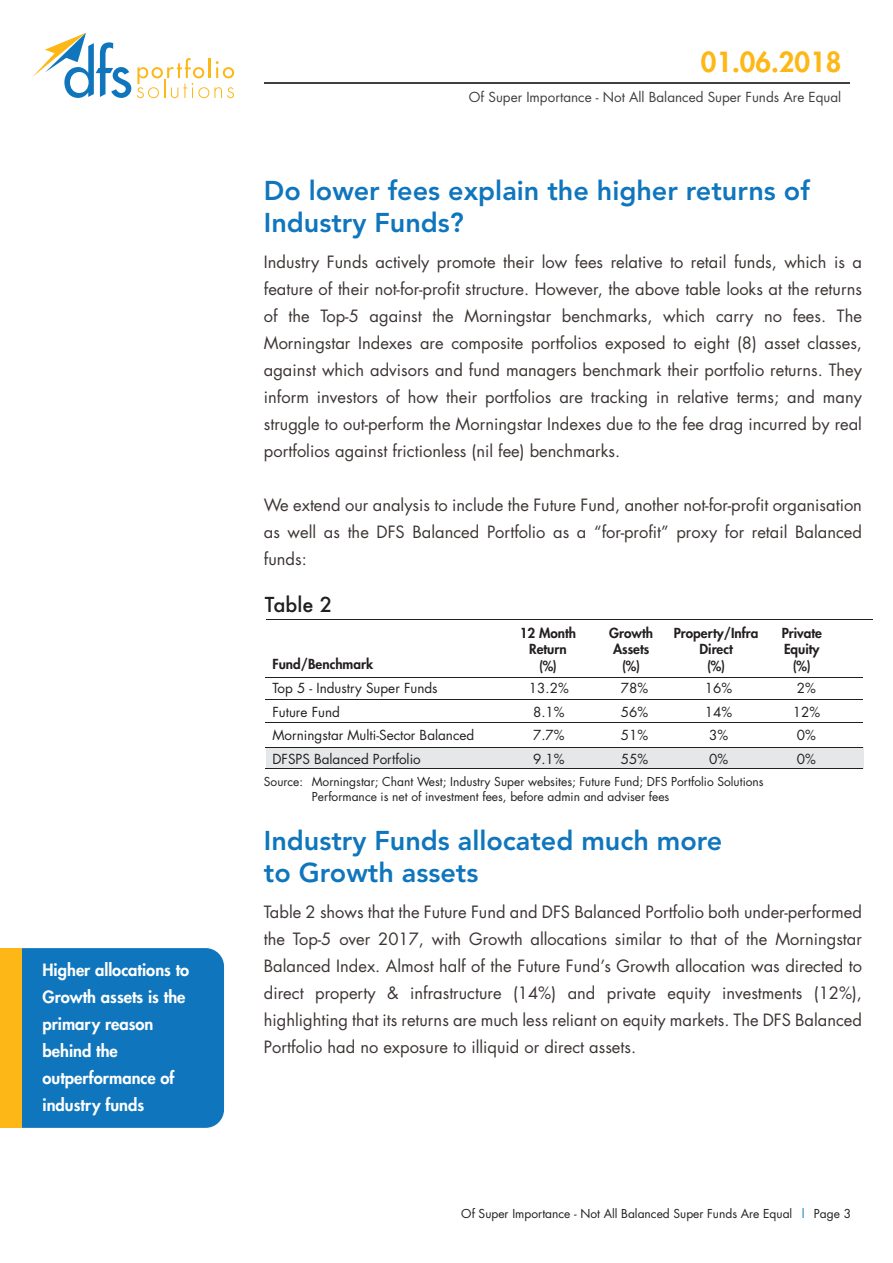
<style>
.page{position:relative;width:893px;height:1263px;background:#fff}
.page>*{position:absolute;margin:0;border:0;box-sizing:border-box;transform-origin:0 0}
.t1{font:800 27px/32.4px "Avenir";color:#0f76bd}
.t2{font:800 27px "Futura";color:#fdb716}
.t3{font:500 20.1px "Futura";color:#231f20}
.t4{font:16.5px/27px "Futura";color:#3c3533;text-align:justify}
.t5{font:800 16.5px/27px "Futura";color:#fff}
.t6{font:13.5px "Futura";color:#231f20}
.t7{font:800 13.5px/16.2px "Futura";color:#231f20;text-align:center}
.t8{font:13.5px "Futura";color:#404041}
.t9{font:12px/14.4px "Futura";color:#231f20}
.s1{color:#0f76bd}
</style>
<div class="page">
<div style="left:266px;top:747px;width:597px;height:22px;background:#e6e7e8"></div>
<div style="left:21px;top:948px;width:203px;height:180px;background:#0f76bd"></div>
<div style="left:0;top:948px;width:21px;height:180px;background:#fdb716"></div>
<hr style="left:266px;top:699px;width:597px;height:1px;background:#231f20">
<hr style="left:266px;top:619px;width:606px;height:1px;background:#231f20">
<hr style="left:266px;top:677px;width:597px;height:1px;background:#231f20">
<hr style="left:266px;top:747px;width:597px;height:1px;background:#231f20">
<hr style="left:266px;top:768px;width:597px;height:1px;background:#231f20">
<hr style="left:266px;top:722px;width:597px;height:1px;background:#231f20">
<svg style="left:32px;top:33px;width:99px;height:65px"></svg>
<svg style="left:137px;top:58px;width:97px;height:40px"></svg>
<hr style="left:264px;top:83px;width:585px;height:1px;background:#404041">
<p class="t5" style="left:43px;top:957px;width:148px">Higher allocations to<br>Growth assets is the primary reason behind the outperformance of industry funds</p>
<h1 class="t2" style="left:701px;top:47px;width:142px">01.06.2018</h1>
<p class="t8" style="left:469px;top:90px;width:374px">Of Super Importance - Not All Balanced Super Funds Are Equal</p>
<h1 class="t1" style="left:264px;top:174px;width:547px">Do lower fees explain the higher returns of<br>Industry Funds?</h1>
<p class="t4" style="left:264px;top:249px;width:600px">Industry Funds actively promote their low fees relative to retail funds, which is a feature of their not-for-profit structure. However, the above table looks at the returns of the Top-5 against the Morningstar benchmarks, which carry no fees. The Morningstar Indexes are composite portfolios exposed to eight (8) asset classes, against which advisors and fund managers benchmark their portfolio returns. They inform investors of how their portfolios are tracking in relative terms; and many struggle to out-perform the Morningstar Indexes due to the fee drag incurred by real portfolios against frictionless (nil fee) benchmarks.</p>
<p class="t4" style="left:264px;top:492px;width:600px">We extend our analysis to include the Future Fund, another not-for-profit organisation as well as the DFS Balanced Portfolio as a “for-profit” proxy for retail Balanced funds:</p>
<p class="t3" style="left:265px;top:595px;width:69px">Table 2</p>
<p class="t7" style="left:520px;top:625px;width:58px">12 Month<br>Return (%)</p>
<p class="t7" style="left:609px;top:625px;width:45px">Growth<br>Assets (%)</p>
<p class="t7" style="left:674px;top:625px;width:86px">Property/Infra<br>Direct<br>(%)</p>
<p class="t7" style="left:782px;top:625px;width:42px">Private<br>Equity (%)</p>
<p class="t7" style="left:272px;top:656px;width:102px">Fund/Benchmark</p>
<p class="t6" style="left:272px;top:680px;width:167px">Top 5 - Industry Super Funds</p>
<p class="t6" style="left:529px;top:680px;width:41px">13.2%</p>
<p class="t6" style="left:621px;top:680px;width:29px">78%</p>
<p class="t6" style="left:705px;top:680px;width:29px">16%</p>
<p class="t6" style="left:797px;top:680px;width:21px">2%</p>
<p class="t6" style="left:272px;top:704px;width:69px">Future Fund</p>
<p class="t6" style="left:533px;top:704px;width:33px">8.1%</p>
<p class="t6" style="left:621px;top:704px;width:29px">56%</p>
<p class="t6" style="left:705px;top:704px;width:29px">14%</p>
<p class="t6" style="left:793px;top:704px;width:29px">12%</p>
<p class="t6" style="left:272px;top:728px;width:203px">Morningstar Multi-Sector Balanced</p>
<p class="t6" style="left:533px;top:728px;width:33px">7.7%</p>
<p class="t6" style="left:621px;top:728px;width:29px">51%</p>
<p class="t6" style="left:709px;top:728px;width:21px">3%</p>
<p class="t6" style="left:797px;top:728px;width:21px">0%</p>
<p class="t6" style="left:272px;top:751px;width:150px">DFSPS Balanced Portfolio</p>
<p class="t6" style="left:533px;top:751px;width:33px">9.1%</p>
<p class="t6" style="left:621px;top:751px;width:29px">55%</p>
<p class="t6" style="left:709px;top:751px;width:21px">0%</p>
<p class="t6" style="left:797px;top:751px;width:21px">0%</p>
<p class="t9" style="left:312px;top:775px;width:453px;text-indent:-48px">Source: Morningstar; Chant West; Industry Super websites; Future Fund; DFS Portfolio Solutions<br>Performance is net of investment fees, before admin and adviser fees</p>
<h1 class="t1" style="left:264px;top:824px;width:460px">Industry Funds allocated much more to Growth assets</h1>
<p class="t4" style="left:264px;top:899px;width:600px">Table 2 shows that the Future Fund and DFS Balanced Portfolio both under-performed the Top-5 over 2017, with Growth allocations similar to that of the Morningstar Balanced Index. Almost half of the Future Fund’s Growth allocation was directed to direct property &amp; infrastructure (14%) and private equity investments (12%), highlighting that its returns are much less reliant on equity markets. The DFS Balanced Portfolio had no exposure to illiquid or direct assets.</p>
<p class="t9" style="left:461px;top:1206px;width:391px">Of Super Importance - Not All Balanced Super Funds Are Equal <span class="s1">|</span> Page 3</p>
</div>
